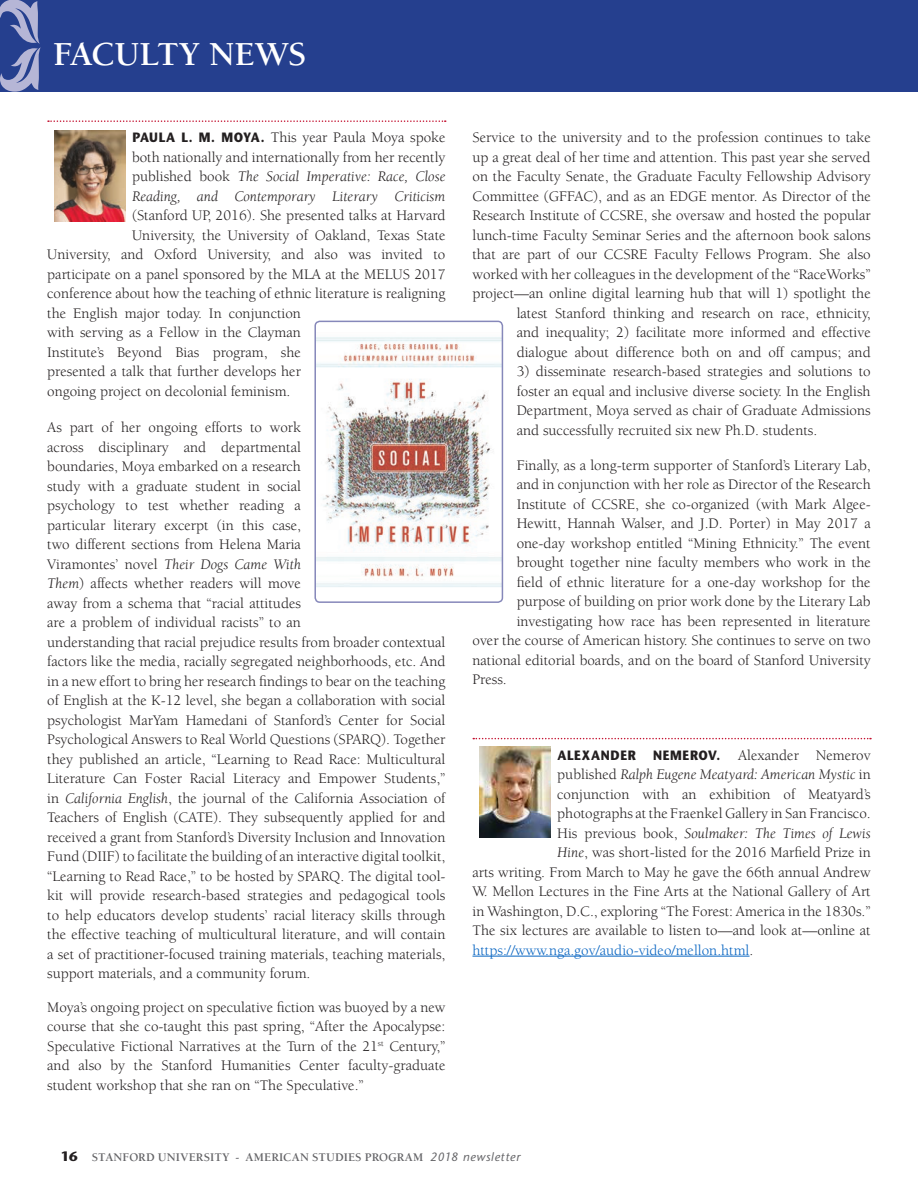
<style>
.page{position:relative;width:918px;height:1188px;background:#fff}
.page>*{position:absolute;margin:0;border:0;box-sizing:border-box;transform-origin:0 0}
.t1{font:700 34.5px "Berkeley Std";letter-spacing:-.02em;color:#fff}
.t2{font:15px/19.5px "Berkeley Std";color:#231f20;text-align:justify}
.t3{font:italic 15px "Berkeley Std";color:#231f20}
.t4{font:15px "Berkeley Std";color:#0563c1}
.t5{font:700 13.5px "Stone Sans";letter-spacing:.045em;color:#231f20;scale:.9 1}
.t6{font:700 12px "Berkeley Std";letter-spacing:.01em;color:#636366}
.s1{font-family:"Stone Sans";font-weight:700;font-size:13.5px}
.s2{font-style:italic}
.s3{font-style:normal}
.s4{color:#231f20}
.s5{font-family:"Stone Sans";font-size:13.5px;color:#231f20}
.s6{font-family:"Stone Sans";font-weight:400;font-style:italic}
</style>
<div class="page">
<svg style="left:48px;top:120px;width:398px;height:2px"></svg>
<img style="left:54px;top:131px;width:71px;height:91px">
<svg style="left:473px;top:738px;width:398px;height:1px"></svg>
<hr style="left:472px;top:956px;width:278px;height:1px;background:#0563c1">
<img style="left:479px;top:747px;width:72px;height:90px">
<img style="left:316px;top:321px;width:186px;height:266px">
<div style="left:314px;top:321px;width:189px;height:282px;border:2px solid #8688ba;border-radius:5px"></div>
<div style="left:0;top:0;width:917px;height:92px;background:#253f8e"></div>
<svg style="left:0;top:0;width:41px;height:92px"></svg>
<h1 class="t1" style="left:53px;top:36px;width:255px">FACULTY NEWS</h1>
<p class="t2" style="left:132px;top:128px;width:315px"><span class="s1">PAULA L. M. MOYA.</span> This year Paula Moya spoke both nationally and internationally from her recently published book <span class="s2">The Social Imperative: Race, Close Reading, and Contemporary Literary Criticism</span></p>
<p class="t2" style="left:132px;top:206px;width:315px">(Stanford UP, 2016). She presented talks at Harvard</p>
<p class="t2" style="left:132px;top:225px;width:315px">University, the University of Oakland, Texas State</p>
<p class="t2" style="left:47px;top:245px;width:400px">University, and Oxford University, and also was invited to</p>
<p class="t2" style="left:47px;top:264px;width:400px">participate on a panel sponsored by the MLA at the MELUS 2017</p>
<p class="t2" style="left:47px;top:284px;width:400px">conference about how the teaching of ethnic literature is realigning</p>
<p class="t2" style="left:47px;top:303px;width:255px">the English major today. In conjunction</p>
<p class="t2" style="left:47px;top:323px;width:255px">with serving as a Fellow in the Clayman</p>
<p class="t2" style="left:47px;top:342px;width:255px">Institute’s Beyond Bias program, she</p>
<p class="t2" style="left:47px;top:362px;width:255px">presented a talk that further develops her</p>
<p class="t2" style="left:47px;top:381px;width:245px">ongoing project on decolonial feminism.</p>
<p class="t2" style="left:47px;top:418px;width:400px;text-align:left">As part of her ongoing efforts to work<br>across disciplinary and departmental<br>boundaries, Moya embarked on a research<br>study with a graduate student in social<br>psychology to test whether reading a<br>particular literary excerpt (in this case,<br>two different sections from Helena Maria<br>Viramontes’ novel <span class="s2">Their Dogs Came With<br>Them</span>) affects whether readers will move<br>away from a schema that “racial attitudes<br>are a problem of individual racists” to an<br>understanding that racial prejudice results from broader contextual factors like the media, racially segregated neighborhoods, etc. And in a new effort to bring her research findings to bear on the teaching of English at the K-12 level, she began a collaboration with social psychologist MarYam Hamedani of Stanford’s Center for Social Psychological Answers to Real World Questions (SPARQ). Together they published an article, “Learning to Read Race: Multicultural Literature Can Foster Racial Literacy and Empower Students,” in <span class="s2">California English</span>, the journal of the California Association of Teachers of English (CATE). They subsequently applied for and received a grant from Stanford’s Diversity Inclusion and Innovation Fund (DIIF) to facilitate the building of an interactive digital toolkit, “Learning to Read Race,” to be hosted by SPARQ. The digital tool&shy;kit will provide research-based strategies and pedagogical tools to help educators develop students’ racial literacy skills through the effective teaching of multicultural literature, and will contain a set of practitioner-focused training materials, teaching materials, support materials, and a community forum.</p>
<p class="t2" style="left:47px;top:997px;width:400px">Moya’s ongoing project on speculative fiction was buoyed by a new course that she co-taught this past spring, “After the Apocalypse:<br>Speculative Fictional Narratives at the Turn of the 21<sup>st</sup> Century,” and also by the Stanford Humanities Center faculty-graduate student workshop that she ran on “The Speculative.”</p>
<p class="t2" style="left:472px;top:128px;width:400px;text-align:right">Service to the university and to the profession continues to take up a great deal of her time and attention. This past year she served on the Faculty Senate, the Graduate Faculty Fellowship Advisory Committee (GFFAC), and as an EDGE mentor. As Director of the Research Institute of CCSRE, she oversaw and hosted the popular lunch-time Faculty Seminar Series and the afternoon book salons that are part of our CCSRE Faculty Fellows Program. She also worked with her colleagues in the development of the “RaceWorks” project—an online digital learning hub that will 1) spotlight the latest Stanford thinking and research on race, ethnicity,<br>and inequality; 2) facilitate more informed and effective dialogue about difference both on and off campus; and</p>
<p class="t2" style="left:517px;top:362px;width:356px">3) disseminate research-based strategies and solutions to foster an equal and inclusive diverse society. In the English Department, Moya served as chair of Graduate Admissions and successfully recruited six new Ph.D. students.</p>
<p class="t2" style="left:517px;top:456px;width:356px">Finally, as a long-term supporter of Stanford’s Literary Lab,</p>
<p class="t2" style="left:517px;top:475px;width:356px">and in conjunction with her role as Director of the Research</p>
<p class="t2" style="left:517px;top:495px;width:356px">Institute of CCSRE, she co-organized (with Mark Algee-</p>
<p class="t2" style="left:517px;top:514px;width:356px">Hewitt, Hannah Walser, and J.D. Porter) in May 2017 a</p>
<p class="t2" style="left:517px;top:534px;width:356px">one-day workshop entitled “Mining Ethnicity.” The event</p>
<p class="t2" style="left:517px;top:553px;width:356px">brought together nine faculty members who work in the</p>
<p class="t2" style="left:517px;top:573px;width:356px">field of ethnic literature for a one-day workshop for the</p>
<p class="t2" style="left:517px;top:592px;width:356px">purpose of building on prior work done by the Literary Lab</p>
<p class="t2" style="left:517px;top:612px;width:356px">investigating how race has been represented in literature</p>
<p class="t2" style="left:472px;top:631px;width:400px">over the course of American history. She continues to serve on two</p>
<p class="t2" style="left:472px;top:651px;width:400px">national editorial boards, and on the board of Stanford University</p>
<p class="t2" style="left:472px;top:670px;width:36px">Press.</p>
<p class="t5" style="left:558px;top:746px;width:88px">ALEXANDER</p>
<p class="t2" style="left:653px;top:745px;width:219px"><span class="s1">NEMEROV.</span> Alexander Nemerov</p>
<p class="t3" style="left:557px;top:766px;width:315px"><span class="s3">published</span> Ralph Eugene Meatyard: American Mystic <span class="s3">in</span></p>
<p class="t2" style="left:557px;top:784px;width:315px">conjunction with an exhibition of Meatyard’s</p>
<p class="t2" style="left:557px;top:804px;width:315px">photographs at the Fraenkel Gallery in San Francisco.</p>
<p class="t3" style="left:557px;top:825px;width:315px"><span class="s3">His previous book,</span> Soulmaker: The Times of Lewis</p>
<p class="t2" style="left:557px;top:843px;width:315px"><span class="s2">Hine</span>, was short-listed for the 2016 Marfield Prize in</p>
<p class="t2" style="left:472px;top:862px;width:400px">arts writing. From March to May he gave the 66th annual Andrew</p>
<p class="t2" style="left:472px;top:882px;width:400px">W. Mellon Lectures in the Fine Arts at the National Gallery of Art</p>
<p class="t2" style="left:472px;top:901px;width:400px">in Washington, D.C., exploring “The Forest: America in the 1830s.”</p>
<p class="t2" style="left:472px;top:921px;width:400px">The six lectures are available to listen to—and look at—online at</p>
<p class="t4" style="left:472px;top:942px;width:282px">https://www.nga.gov/audio-video/mellon.html<span class="s4">.</span></p>
<p class="t6" style="left:61px;top:1151px;width:461px"><span class="s5">16</span> STANFORD UNIVERSITY - AMERICAN STUDIES PROGRAM <span class="s6">2018 newsletter</span></p>
</div>
